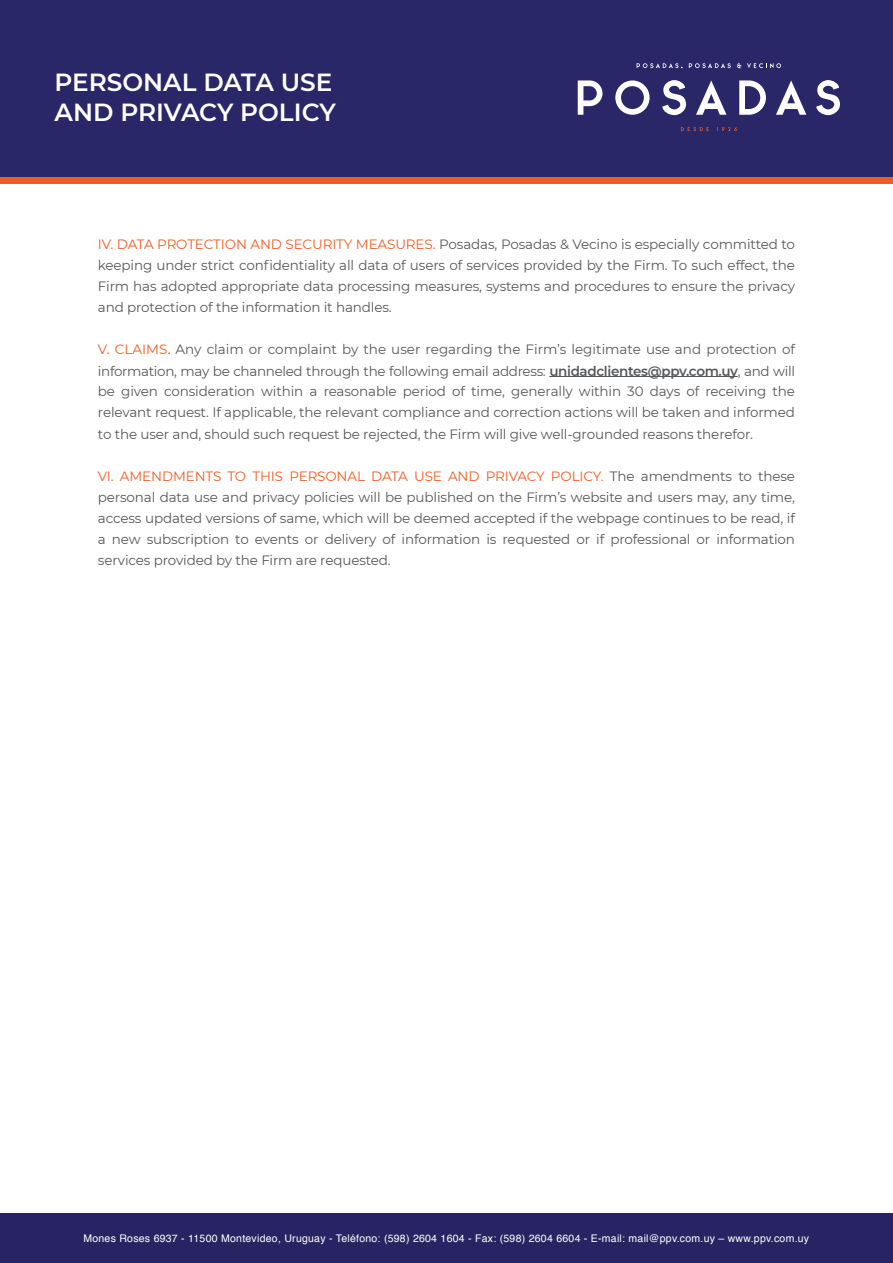
<style>
.page{position:relative;width:893px;height:1263px;background:#fff}
.page>*{position:absolute;margin:0;border:0;box-sizing:border-box;transform-origin:0 0}
.t1{font:600 24.75px/29.7px "Montserrat";color:#fff}
.t2{font:13.5px/21px "Montserrat";letter-spacing:-.01em;color:#57585a;text-align:justify}
.t3{font:10.5px "Helvetica";letter-spacing:.025em;color:#fff}
.s1{color:#f25b21}
.s2{font-weight:600}
</style>
<div class="page">
<div style="left:1px;top:0;width:892px;height:184px;background:#2a2769"></div>
<div style="left:595px;top:177px;width:298px;height:7px;background:#f25b21"></div>
<div style="left:297px;top:177px;width:298px;height:7px;background:#f25b21"></div>
<div style="left:0;top:177px;width:297px;height:7px;background:#f25b21"></div>
<hr style="left:549px;top:376px;width:189px;height:1px;background:#57585a">
<div style="left:0;top:1214px;width:893px;height:49px;background:#282463"></div>
<svg style="left:637px;top:63px;width:46px;height:6px"></svg>
<svg style="left:689px;top:63px;width:42px;height:5px"></svg>
<svg style="left:737px;top:63px;width:4px;height:6px"></svg>
<svg style="left:747px;top:63px;width:34px;height:5px"></svg>
<svg style="left:681px;top:127px;width:28px;height:4px"></svg>
<svg style="left:717px;top:127px;width:20px;height:4px"></svg>
<svg style="left:578px;top:80px;width:24px;height:35px"></svg>
<svg style="left:615px;top:80px;width:35px;height:35px"></svg>
<svg style="left:662px;top:80px;width:24px;height:35px"></svg>
<svg style="left:696px;top:80px;width:30px;height:35px"></svg>
<svg style="left:739px;top:80px;width:27px;height:35px"></svg>
<svg style="left:776px;top:80px;width:30px;height:35px"></svg>
<svg style="left:816px;top:80px;width:24px;height:35px"></svg>
<h1 class="t1" style="left:55px;top:66px;width:283px">PERSONAL DATA USE<br>AND PRIVACY POLICY</h1>
<p class="t2" style="left:98px;top:234px;width:699px"><span class="s1">IV. DATA PROTECTION AND SECURITY MEASURES.</span> Posadas, Posadas &amp; Vecino is especially committed to keeping under strict confidentiality all data of users of services provided by the Firm. To such effect, the Firm has adopted appropriate data processing measures, systems and procedures to ensure the privacy and protection of the information it handles.</p>
<p class="t2" style="left:98px;top:339px;width:699px"><span class="s1">V. CLAIMS</span>. Any claim or complaint by the user regarding the Firm’s legitimate use and protection of information, may be channeled through the following email address: <span class="s2">unidadclientes@ppv.com.uy</span>, and will be given consideration within a reasonable period of time, generally within 30 days of receiving the relevant request. If applicable, the relevant compliance and correction actions will be taken and informed to the user and, should such request be rejected, the Firm will give well-grounded reasons therefor.</p>
<p class="t2" style="left:98px;top:465px;width:699px"><span class="s1">VI. AMENDMENTS TO THIS PERSONAL DATA USE AND PRIVACY POLICY.</span> The amendments to these personal data use and privacy policies will be published on the Firm’s website and users may, any time, access updated versions of same, which will be deemed accepted if the webpage continues to be read, if a new subscription to events or delivery of information is requested or if professional or information services provided by the Firm are requested.</p>
<p class="t3" style="left:83px;top:1230px;width:727px">Mones Roses 6937 - 11500 Montevideo, Uruguay - Teléfono: (598) 2604 1604 - Fax: (598) 2604 6604 - E-mail: mail@ppv.com.uy – www.ppv.com.uy</p>
</div>
